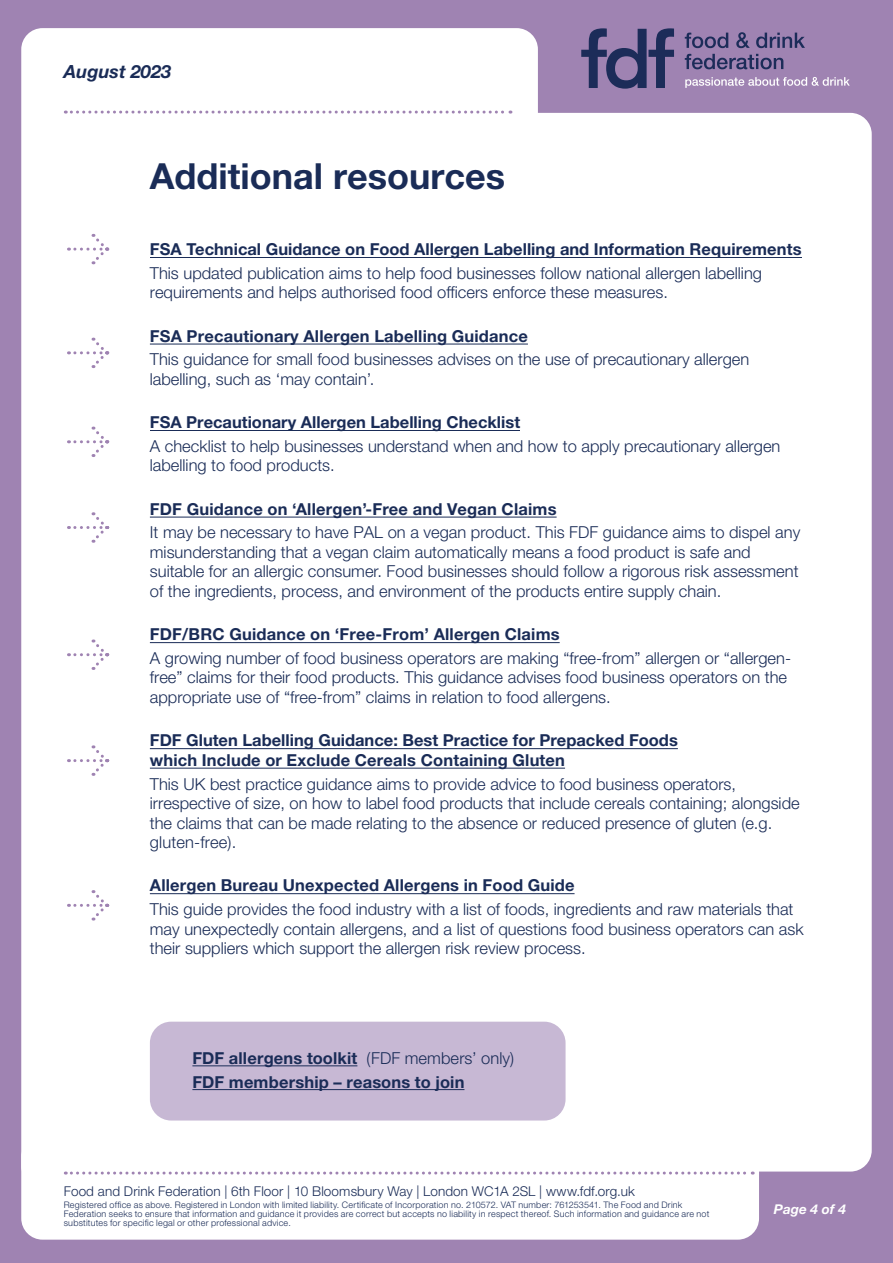
<style>
.page{position:relative;width:893px;height:1263px;background:#9f83b2}
.page>*{position:absolute;margin:0;border:0;box-sizing:border-box;transform-origin:0 0}
.t1{font:700 36px "Helvetica Neue";color:#1a2c57}
.t2{font:italic 700 18.15px "Helvetica Neue";color:#1a2c57}
.t3{font:300 16.5px/19.5px "Helvetica Neue";color:#1a2c57}
.t4{font:700 16.5px/19.5px "Helvetica Neue";letter-spacing:.01em;color:#1a2c57}
.t5{font:300 13.5px "Helvetica Neue";letter-spacing:.01em;color:#1a2c57}
.t6{font:italic 700 13.5px "Helvetica Neue";letter-spacing:.005em;color:#fff}
.t7{font:300 9px/9px "Helvetica Neue";letter-spacing:.025em;color:#1a2c57}
.s1{font-weight:300}
</style>
<div class="page">
<div style="left:21px;top:28px;width:517px;height:1159px;background:#fff;border-radius:21px"></div>
<div style="left:492px;top:113px;width:380px;height:1058px;background:#fff;border-radius:21px"></div>
<div style="left:21px;top:1135px;width:738px;height:104px;background:#fff;border-radius:21px"></div>
<div style="left:150px;top:1022px;width:416px;height:98px;background:#c7b8d4;border-radius:21px"></div>
<svg style="left:685px;top:33px;width:43px;height:15px"></svg>
<svg style="left:736px;top:32px;width:14px;height:16px"></svg>
<svg style="left:756px;top:33px;width:49px;height:15px"></svg>
<svg style="left:685px;top:54px;width:98px;height:15px"></svg>
<svg style="left:581px;top:28px;width:93px;height:61px"></svg>
<svg style="left:685px;top:77px;width:165px;height:11px"></svg>
<svg style="left:65px;top:1171px;width:688px;height:3px"></svg>
<hr style="left:192px;top:1065px;width:165px;height:1px;background:#1a2c57">
<hr style="left:192px;top:1089px;width:272px;height:1px;background:#1a2c57">
<hr style="left:150px;top:893px;width:425px;height:1px;background:#1a2c57">
<hr style="left:150px;top:768px;width:415px;height:1px;background:#1a2c57">
<hr style="left:150px;top:748px;width:528px;height:1px;background:#1a2c57">
<hr style="left:150px;top:642px;width:410px;height:1px;background:#1a2c57">
<hr style="left:150px;top:517px;width:407px;height:1px;background:#1a2c57">
<hr style="left:150px;top:430px;width:370px;height:1px;background:#1a2c57">
<hr style="left:150px;top:344px;width:378px;height:1px;background:#1a2c57">
<hr style="left:150px;top:257px;width:652px;height:1px;background:#1a2c57">
<svg style="left:65px;top:111px;width:446px;height:3px"></svg>
<svg style="left:75px;top:234px;width:34px;height:31px"></svg>
<svg style="left:75px;top:338px;width:34px;height:30px"></svg>
<svg style="left:75px;top:427px;width:34px;height:30px"></svg>
<svg style="left:75px;top:512px;width:34px;height:31px"></svg>
<svg style="left:75px;top:639px;width:34px;height:31px"></svg>
<svg style="left:75px;top:745px;width:34px;height:31px"></svg>
<svg style="left:75px;top:890px;width:34px;height:31px"></svg>
<p class="t2" style="left:64px;top:60px;width:109px">August 2023</p>
<h1 class="t1" style="left:150px;top:153px;width:357px">Additional resources</h1>
<p class="t4" style="left:150px;top:239px;width:653px">FSA Technical Guidance on Food Allergen Labelling and Information Requirements</p>
<p class="t3" style="left:150px;top:263px;width:614px">This updated publication aims to help food businesses follow national allergen labelling requirements and helps authorised food officers enforce these measures.</p>
<p class="t4" style="left:150px;top:326px;width:380px">FSA Precautionary Allergen Labelling Guidance</p>
<p class="t3" style="left:150px;top:349px;width:601px">This guidance for small food businesses advises on the use of precautionary allergen labelling, such as ‘may contain’.</p>
<p class="t4" style="left:150px;top:412px;width:372px">FSA Precautionary Allergen Labelling Checklist</p>
<p class="t3" style="left:150px;top:436px;width:632px">A checklist to help businesses understand when and how to apply precautionary allergen labelling to food products.</p>
<p class="t4" style="left:150px;top:499px;width:408px">FDF Guidance on ‘Allergen’-Free and Vegan Claims</p>
<p class="t3" style="left:150px;top:522px;width:652px">It may be necessary to have PAL on a vegan product. This FDF guidance aims to dispel any misunderstanding that a vegan claim automatically means a food product is safe and suitable for an allergic consumer. Food businesses should follow a rigorous risk assessment of the ingredients, process, and environment of the products entire supply chain.</p>
<p class="t4" style="left:150px;top:624px;width:411px">FDF/BRC Guidance on ‘Free-From’ Allergen Claims</p>
<p class="t3" style="left:150px;top:648px;width:643px">A growing number of food business operators are making “free-from” allergen or “allergen&shy;free” claims for their food products. This guidance advises food business operators on the appropriate use of “free-from” claims in relation to food allergens.</p>
<p class="t4" style="left:150px;top:730px;width:529px">FDF Gluten Labelling Guidance: Best Practice for Prepacked Foods which Include or Exclude Cereals Containing Gluten</p>
<p class="t3" style="left:150px;top:773px;width:651px">This UK best practice guidance aims to provide advice to food business operators, irrespective of size, on how to label food products that include cereals containing; alongside the claims that can be made relating to the absence or reduced presence of gluten (e.g. gluten-free).</p>
<p class="t4" style="left:150px;top:875px;width:426px">Allergen Bureau Unexpected Allergens in Food Guide</p>
<p class="t3" style="left:150px;top:899px;width:655px">This guide provides the food industry with a list of foods, ingredients and raw materials that may unexpectedly contain allergens, and a list of questions food business operators can ask their suppliers which support the allergen risk review process.</p>
<p class="t4" style="left:192px;top:1046px;width:323px;line-height:23.7px">FDF allergens toolkit <span class="s1">(FDF members’ only)<br></span>FDF membership – reasons to join</p>
<p class="t5" style="left:64px;top:1183px;width:572px">Food and Drink Federation | 6th Floor | 10 Bloomsbury Way | London WC1A 2SL | www.fdf.org.uk</p>
<p class="t7" style="left:64px;top:1200px;width:647px">Registered office as above. Registered in London with limited liability. Certificate of Incorporation no. 210572. VAT number: 761253541. The Food and Drink<br>Federation seeks to ensure that information and guidance it provides are correct but accepts no liability in respect thereof. Such information and guidance are not substitutes for specific legal or other professional advice.</p>
<p class="t6" style="left:774px;top:1201px;width:74px">Page 4 of 4</p>
</div>
